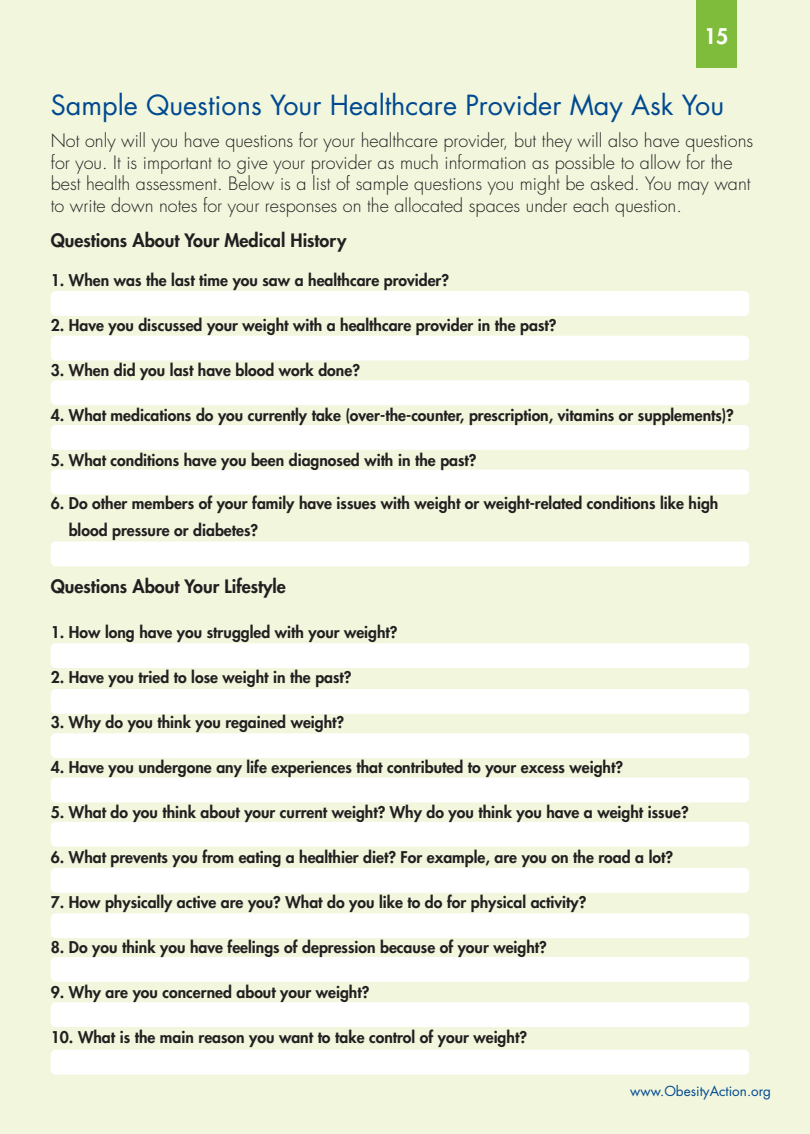
<style>
.page{position:relative;width:810px;height:1134px;background:#f1f6dd}
.page>*{position:absolute;margin:0;border:0;box-sizing:border-box;transform-origin:0 0}
.t1{font:27px "Futura";color:#014990}
.t2{font:800 21px "Futura";color:#fff}
.t3{font:300 18px/21.6px "Futura";color:#231f20}
.t4{font:800 18px "Futura";color:#231f20}
.t5{font:800 15.75px/27px "Futura";color:#231f20}
.t6{font:13.5px "Futura";color:#014990}
</style>
<div class="page">
<div style="left:696px;top:0;width:41px;height:68px;background:#80bc3c"></div>
<div style="left:51px;top:291px;width:698px;height:25px;background:#fff;border-radius:5px"></div>
<div style="left:51px;top:336px;width:698px;height:25px;background:#fff;border-radius:5px"></div>
<div style="left:51px;top:380px;width:698px;height:25px;background:#fff;border-radius:5px"></div>
<div style="left:51px;top:425px;width:698px;height:25px;background:#fff;border-radius:5px"></div>
<div style="left:51px;top:470px;width:698px;height:24px;background:#fff;border-radius:5px"></div>
<div style="left:51px;top:541px;width:698px;height:25px;background:#fff;border-radius:5px"></div>
<div style="left:51px;top:643px;width:698px;height:25px;background:#fff;border-radius:5px"></div>
<div style="left:51px;top:689px;width:698px;height:25px;background:#fff;border-radius:5px"></div>
<div style="left:51px;top:733px;width:698px;height:25px;background:#fff;border-radius:5px"></div>
<div style="left:51px;top:778px;width:698px;height:24px;background:#fff;border-radius:5px"></div>
<div style="left:51px;top:822px;width:698px;height:25px;background:#fff;border-radius:5px"></div>
<div style="left:51px;top:868px;width:698px;height:25px;background:#fff;border-radius:5px"></div>
<div style="left:51px;top:913px;width:698px;height:25px;background:#fff;border-radius:5px"></div>
<div style="left:51px;top:957px;width:698px;height:25px;background:#fff;border-radius:5px"></div>
<div style="left:51px;top:1002px;width:698px;height:25px;background:#fff;border-radius:5px"></div>
<div style="left:51px;top:1050px;width:698px;height:25px;background:#fff;border-radius:5px"></div>
<p class="t2" style="left:704px;top:22px;width:26px">15</p>
<p class="t1" style="left:51px;top:87px;width:675px">Sample Questions Your Healthcare Provider May Ask You</p>
<p class="t3" style="left:51px;top:130px;width:704px">Not only will you have questions for your healthcare provider, but they will also have questions for you. It is important to give your provider as much information as possible to allow for the best health assessment. Below is a list of sample questions you might be asked. You may want to write down notes for your responses on the allocated spaces under each question.</p>
<p class="t4" style="left:51px;top:228px;width:297px">Questions About Your Medical History</p>
<p class="t5" style="left:51px;top:266px;width:400px">1. When was the last time you saw a healthcare provider?</p>
<p class="t5" style="left:51px;top:311px;width:507px">2. Have you discussed your weight with a healthcare provider in the past?</p>
<p class="t5" style="left:51px;top:356px;width:311px">3. When did you last have blood work done?</p>
<p class="t5" style="left:51px;top:401px;width:685px">4. What medications do you currently take (over-the-counter, prescription, vitamins or supplements)?</p>
<p class="t5" style="left:51px;top:446px;width:427px">5. What conditions have you been diagnosed with in the past?</p>
<p class="t5" style="left:69px;top:489px;width:651px;text-indent:-18px">6. Do other members of your family have issues with weight or weight-related conditions like high blood pressure or diabetes?</p>
<p class="t4" style="left:51px;top:574px;width:237px">Questions About Your Lifestyle</p>
<p class="t5" style="left:51px;top:618px;width:348px">1. How long have you struggled with your weight?</p>
<p class="t5" style="left:51px;top:663px;width:302px">2. Have you tried to lose weight in the past?</p>
<p class="t5" style="left:51px;top:708px;width:295px">3. Why do you think you regained weight?</p>
<p class="t5" style="left:51px;top:753px;width:574px">4. Have you undergone any life experiences that contributed to your excess weight?</p>
<p class="t5" style="left:51px;top:798px;width:639px">5. What do you think about your current weight? Why do you think you have a weight issue?</p>
<p class="t5" style="left:51px;top:843px;width:624px">6. What prevents you from eating a healthier diet? For example, are you on the road a lot?</p>
<p class="t5" style="left:51px;top:888px;width:537px">7. How physically active are you? What do you like to do for physical activity?</p>
<p class="t5" style="left:51px;top:933px;width:498px">8. Do you think you have feelings of depression because of your weight?</p>
<p class="t5" style="left:51px;top:978px;width:320px">9. Why are you concerned about your weight?</p>
<p class="t5" style="left:51px;top:1023px;width:478px">10. What is the main reason you want to take control of your weight?</p>
<p class="t6" style="left:630px;top:1082px;width:142px">www.ObesityAction.org</p>
</div>
